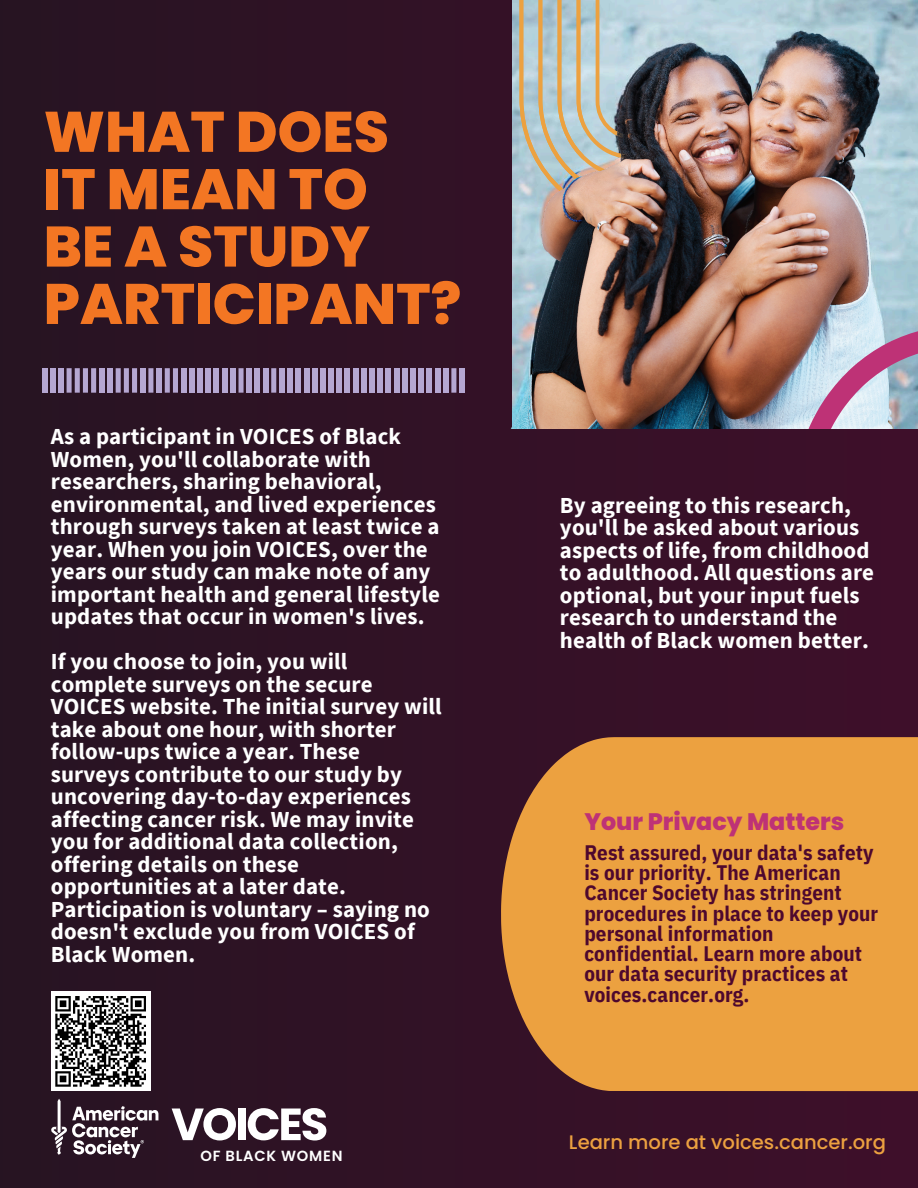
<style>
.page{position:relative;width:918px;height:1188px;background:#fff}
.page>*{position:absolute;margin:0;border:0;box-sizing:border-box;transform-origin:0 0}
.t1{font:800 57px/57.3px "Poppins";color:#f37623}
.t2{font:800 23.85px "Poppins";color:#be3276}
.t3{font:700 22.95px/22.5px "Source Sans Pro";letter-spacing:.005em;color:#fff}
.t4{font:700 21px/20.2px "IBM Plex Sans Cond";letter-spacing:.005em;color:#4e082e}
.t5{font:500 19.5px "Poppins";color:#eca140}
.t6{font:600 14.7px "Poppins";letter-spacing:.05em;color:#fff}
</style>
<div class="page">
<div style="left:0;top:0;width:918px;height:1188px;background:linear-gradient(to right,#261321,#40122d)"></div>
<div style="left:501px;top:737px;width:417px;height:354px;background:#eca140"></div>
<svg style="left:172px;top:1108px;width:64px;height:32px"></svg>
<div style="left:238px;top:1109px;width:8px;height:31px;background:#fff"></div>
<svg style="left:248px;top:1108px;width:78px;height:33px"></svg>
<svg style="left:51px;top:1099px;width:107px;height:59px"></svg>
<div style="left:42px;top:368px;width:5px;height:25px;background:#b5a7d2"></div>
<div style="left:50px;top:368px;width:5px;height:25px;background:#b5a7d2"></div>
<div style="left:58px;top:368px;width:5px;height:25px;background:#b5a7d2"></div>
<div style="left:67px;top:368px;width:5px;height:25px;background:#b5a7d2"></div>
<div style="left:75px;top:368px;width:5px;height:25px;background:#b5a7d2"></div>
<div style="left:83px;top:368px;width:5px;height:25px;background:#b5a7d2"></div>
<div style="left:91px;top:368px;width:5px;height:25px;background:#b5a7d2"></div>
<div style="left:99px;top:368px;width:5px;height:25px;background:#b5a7d2"></div>
<div style="left:107px;top:368px;width:6px;height:25px;background:#b5a7d2"></div>
<div style="left:116px;top:368px;width:5px;height:25px;background:#b5a7d2"></div>
<div style="left:124px;top:368px;width:5px;height:25px;background:#b5a7d2"></div>
<div style="left:132px;top:368px;width:5px;height:25px;background:#b5a7d2"></div>
<div style="left:140px;top:368px;width:5px;height:25px;background:#b5a7d2"></div>
<div style="left:148px;top:368px;width:5px;height:25px;background:#b5a7d2"></div>
<div style="left:157px;top:368px;width:5px;height:25px;background:#b5a7d2"></div>
<div style="left:165px;top:368px;width:5px;height:25px;background:#b5a7d2"></div>
<div style="left:173px;top:368px;width:5px;height:25px;background:#b5a7d2"></div>
<div style="left:181px;top:368px;width:5px;height:25px;background:#b5a7d2"></div>
<div style="left:189px;top:368px;width:5px;height:25px;background:#b5a7d2"></div>
<div style="left:197px;top:368px;width:6px;height:25px;background:#b5a7d2"></div>
<div style="left:206px;top:368px;width:5px;height:25px;background:#b5a7d2"></div>
<div style="left:214px;top:368px;width:5px;height:25px;background:#b5a7d2"></div>
<div style="left:222px;top:368px;width:5px;height:25px;background:#b5a7d2"></div>
<div style="left:230px;top:368px;width:5px;height:25px;background:#b5a7d2"></div>
<div style="left:239px;top:368px;width:5px;height:25px;background:#b5a7d2"></div>
<div style="left:247px;top:368px;width:5px;height:25px;background:#b5a7d2"></div>
<div style="left:255px;top:368px;width:5px;height:25px;background:#b5a7d2"></div>
<div style="left:263px;top:368px;width:5px;height:25px;background:#b5a7d2"></div>
<div style="left:271px;top:368px;width:5px;height:25px;background:#b5a7d2"></div>
<div style="left:279px;top:368px;width:5px;height:25px;background:#b5a7d2"></div>
<div style="left:288px;top:368px;width:5px;height:25px;background:#b5a7d2"></div>
<div style="left:296px;top:368px;width:5px;height:25px;background:#b5a7d2"></div>
<div style="left:304px;top:368px;width:5px;height:25px;background:#b5a7d2"></div>
<div style="left:312px;top:368px;width:5px;height:25px;background:#b5a7d2"></div>
<div style="left:320px;top:368px;width:5px;height:25px;background:#b5a7d2"></div>
<div style="left:329px;top:368px;width:5px;height:25px;background:#b5a7d2"></div>
<div style="left:337px;top:368px;width:5px;height:25px;background:#b5a7d2"></div>
<div style="left:345px;top:368px;width:5px;height:25px;background:#b5a7d2"></div>
<div style="left:353px;top:368px;width:5px;height:25px;background:#b5a7d2"></div>
<div style="left:361px;top:368px;width:5px;height:25px;background:#b5a7d2"></div>
<div style="left:369px;top:368px;width:6px;height:25px;background:#b5a7d2"></div>
<div style="left:378px;top:368px;width:5px;height:25px;background:#b5a7d2"></div>
<div style="left:386px;top:368px;width:5px;height:25px;background:#b5a7d2"></div>
<svg style="left:520px;top:0;width:187px;height:12px"></svg>
<img style="left:391px;top:12px;width:527px;height:417px">
<svg style="left:809px;top:326px;width:109px;height:103px"></svg>
<div style="left:51px;top:992px;width:99px;height:99px;background:#fff"></div>
<svg style="left:55px;top:996px;width:91px;height:91px"></svg>
<h2 class="t1" style="left:44px;top:103px;width:419px">WHAT DOES<br>IT MEAN TO<br>BE A STUDY<br>PARTICIPANT?</h2>
<p class="t3" style="left:51px;top:425px;width:391px">As a participant in VOICES of Black Women, you'll collaborate with researchers, sharing behavioral, environmental, and lived experiences through surveys taken at least twice a year. When you join VOICES, over the years our study can make note of any important health and general lifestyle updates that occur in women's lives.</p>
<p class="t3" style="left:51px;top:650px;width:392px">If you choose to join, you will complete surveys on the secure<br>VOICES website. The initial survey will take about one hour, with shorter follow-ups twice a year. These surveys contribute to our study by uncovering day-to-day experiences affecting cancer risk. We may invite you for additional data collection, offering details on these opportunities at a later date.<br>Participation is voluntary – saying no doesn't exclude you from VOICES of<br>Black Women.</p>
<h2 class="t6" style="left:200px;top:1145px;width:144px">OF BLACK WOMEN</h2>
<p class="t3" style="left:560px;top:493px;width:316px">By agreeing to this research, you'll be asked about various aspects of life, from childhood to adulthood. All questions are optional, but your input fuels research to understand the health of Black women better.</p>
<p class="t2" style="left:584px;top:805px;width:261px">Your Privacy Matters</p>
<h1 class="t4" style="left:584px;top:842px;width:295px">Rest assured, your data's safety is our priority. The American<br>Cancer Society has stringent procedures in place to keep your personal information confidential. Learn more about our data security practices at voices.cancer.org.</h1>
<h2 class="t5" style="left:569px;top:1129px;width:319px">Learn more at voices.cancer.org</h2>
</div>
